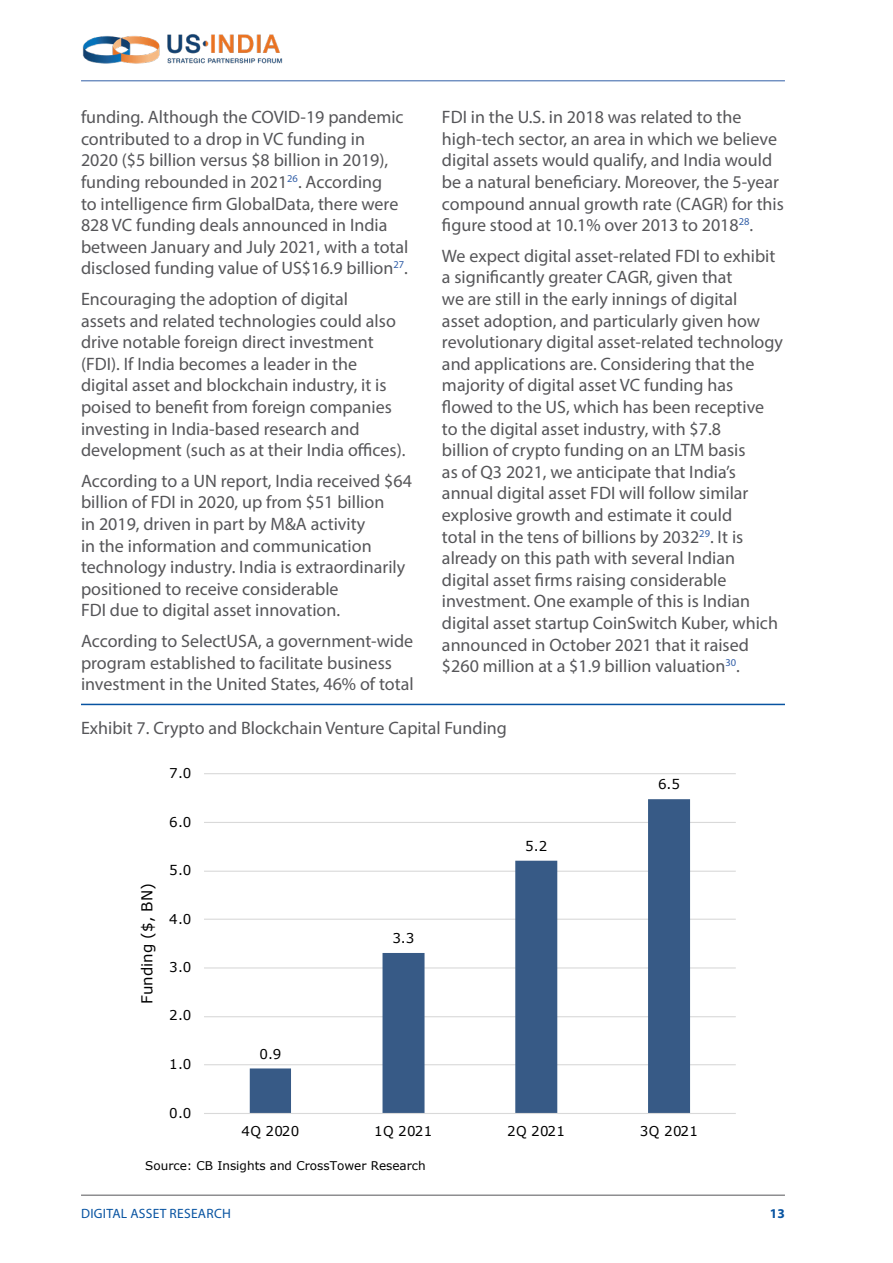
<style>
.page{position:relative;width:893px;height:1263px;background:#fff}
.page>*{position:absolute;margin:0;border:0;box-sizing:border-box;transform-origin:0 0}
.t1{font:18px/21.6px "Myriad Pro";color:#565659}
.t2{font:15px "Verdana";color:#000}
.t3{font:13.5px "Verdana";letter-spacing:.03em;color:#000}
.t4{font:13.5px "Myriad Pro";letter-spacing:.02em;color:#0753a1}
.t5{font:700 13.5px "Myriad Pro";color:#0753a1}
.t6{font:12px "Verdana";color:#000}
</style>
<div class="page">
<hr style="left:81px;top:1195px;width:704px;height:1px;background:#565659">
<hr style="left:81px;top:80px;width:704px;height:1px;background:#315ea7">
<img style="left:81px;top:34px;width:230px;height:48px">
<svg style="left:204px;top:773px;width:532px;height:341px"></svg>
<hr style="left:81px;top:704px;width:704px;height:1px;background:#0753a1">
<p class="t1" style="left:81px;top:106px;width:329px">funding. Although the COVID-19 pandemic contributed to a drop in VC funding in<br>2020 ($5 billion versus $8 billion in 2019), funding rebounded in 2021<sup>26</sup>. According<br>to intelligence firm GlobalData, there were 828 VC funding deals announced in India between January and July 2021, with a total disclosed funding value of US$16.9 billion<sup>27</sup>.</p>
<p class="t1" style="left:81px;top:288px;width:326px">Encouraging the adoption of digital<br>assets and related technologies could also drive notable foreign direct investment (FDI). If India becomes a leader in the digital asset and blockchain industry, it is poised to benefit from foreign companies investing in India-based research and development (such as at their India offices).</p>
<p class="t1" style="left:81px;top:470px;width:332px">According to a UN report, India received $64 billion of FDI in 2020, up from $51 billion<br>in 2019, driven in part by M&amp;A activity<br>in the information and communication technology industry. India is extraordinarily positioned to receive considerable<br>FDI due to digital asset innovation.</p>
<p class="t1" style="left:81px;top:630px;width:334px">According to SelectUSA, a government-wide program established to facilitate business investment in the United States, 46% of total</p>
<p class="t1" style="left:442px;top:106px;width:343px">FDI in the U.S. in 2018 was related to the high-tech sector, an area in which we believe digital assets would qualify, and India would be a natural beneficiary. Moreover, the 5-year compound annual growth rate (CAGR) for this figure stood at 10.1% over 2013 to 2018<sup>28</sup>.</p>
<p class="t1" style="left:442px;top:245px;width:343px">We expect digital asset-related FDI to exhibit a significantly greater CAGR, given that<br>we are still in the early innings of digital<br>asset adoption, and particularly given how revolutionary digital asset-related technology and applications are. Considering that the majority of digital asset VC funding has flowed to the US, which has been receptive to the digital asset industry, with $7.8<br>billion of crypto funding on an LTM basis<br>as of Q3 2021, we anticipate that India’s annual digital asset FDI will follow similar explosive growth and estimate it could<br>total in the tens of billions by 2032<sup>29</sup>. It is already on this path with several Indian digital asset firms raising considerable investment. One example of this is Indian digital asset startup CoinSwitch Kuber, which announced in October 2021 that it raised $260 million at a $1.9 billion valuation<sup>30</sup>.</p>
<p class="t1" style="left:81px;top:717px;width:427px">Exhibit 7. Crypto and Blockchain Venture Capital Funding</p>
<p class="t3" style="left:169px;top:764px;width:24px">7.0</p>
<p class="t3" style="left:169px;top:813px;width:24px">6.0</p>
<p class="t2" style="left:137px;top:1004px;width:122px;rotate:-90deg">Funding ($, BN)</p>
<p class="t3" style="left:169px;top:861px;width:24px">5.0</p>
<p class="t3" style="left:169px;top:909px;width:24px">4.0</p>
<p class="t3" style="left:169px;top:958px;width:24px">3.0</p>
<p class="t3" style="left:169px;top:1006px;width:24px">2.0</p>
<p class="t3" style="left:169px;top:1055px;width:24px">1.0</p>
<p class="t3" style="left:169px;top:1104px;width:24px">0.0</p>
<p class="t3" style="left:259px;top:1044px;width:24px">0.9</p>
<p class="t3" style="left:392px;top:929px;width:24px">3.3</p>
<p class="t3" style="left:525px;top:837px;width:24px">5.2</p>
<p class="t3" style="left:658px;top:775px;width:24px">6.5</p>
<p class="t3" style="left:241px;top:1122px;width:60px">4Q 2020</p>
<p class="t3" style="left:374px;top:1122px;width:60px">1Q 2021</p>
<p class="t3" style="left:507px;top:1122px;width:60px">2Q 2021</p>
<p class="t3" style="left:640px;top:1122px;width:60px">3Q 2021</p>
<p class="t6" style="left:145px;top:1158px;width:282px">Source: CB Insights and CrossTower Research</p>
<p class="t4" style="left:81px;top:1205px;width:151px">DIGITAL ASSET RESEARCH</p>
<p class="t5" style="left:770px;top:1204px;width:16px">13</p>
</div>
